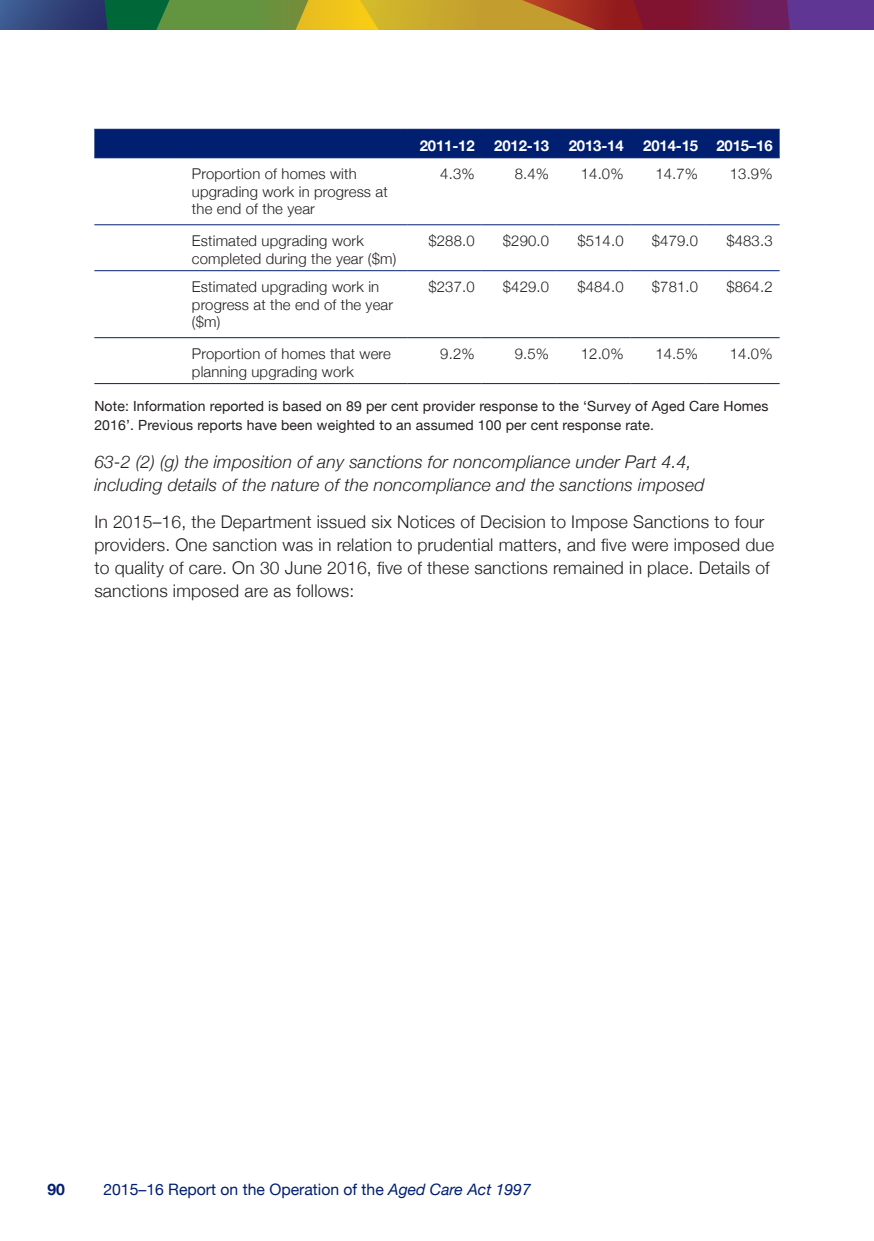
<style>
.page{position:relative;width:874px;height:1241px;background:#fff}
.page>*{position:absolute;margin:0;border:0;box-sizing:border-box;transform-origin:0 0}
.Text{font:300 17.5px/22.8px "Helvetica Neue";letter-spacing:.01em;color:#231f20}
.Text-2{font:italic 300 17.5px/22.8px "Helvetica Neue";letter-spacing:.01em;color:#231f20}
.t1{font:15.75px "Helvetica Neue";color:#001f70}
.t2{font:700 15.75px "Helvetica Neue";color:#001f70}
.Table_text{font:300 14.88px/17.5px "Helvetica Neue";letter-spacing:.01em;color:#231f20}
.Table_head{font:700 14.88px "Helvetica Neue";letter-spacing:-.01em;color:#fff}
.Notes{font:14px/19.2px "Helvetica Neue";letter-spacing:.01em;color:#231f20}
.s1{font-style:italic}
</style>
<div class="page">
<div style="left:0;top:0;width:873px;height:30px;background:#931b1d"></div>
<svg style="left:0;top:0;width:595px;height:30px"></svg>
<svg style="left:633px;top:0;width:240px;height:30px"></svg>
<div style="left:94px;top:130px;width:685px;height:27px;background:#001f70"></div>
<hr style="left:94px;top:129px;width:91px;height:1px;background:#001f70">
<hr style="left:185px;top:129px;width:222px;height:1px;background:#001f70">
<hr style="left:407px;top:129px;width:74px;height:1px;background:#001f70">
<hr style="left:481px;top:129px;width:75px;height:1px;background:#001f70">
<hr style="left:556px;top:129px;width:74px;height:1px;background:#001f70">
<hr style="left:630px;top:129px;width:74px;height:1px;background:#001f70">
<hr style="left:704px;top:129px;width:75px;height:1px;background:#001f70">
<hr style="left:94px;top:157px;width:91px;height:1px;background:#001f70">
<hr style="left:185px;top:157px;width:222px;height:1px;background:#001f70">
<hr style="left:407px;top:157px;width:74px;height:1px;background:#001f70">
<hr style="left:481px;top:157px;width:75px;height:1px;background:#001f70">
<hr style="left:556px;top:157px;width:74px;height:1px;background:#001f70">
<hr style="left:630px;top:157px;width:74px;height:1px;background:#001f70">
<hr style="left:704px;top:157px;width:75px;height:1px;background:#001f70">
<hr style="left:94px;top:224px;width:91px;height:1px;background:#001f70">
<hr style="left:185px;top:224px;width:222px;height:1px;background:#001f70">
<hr style="left:407px;top:224px;width:74px;height:1px;background:#001f70">
<hr style="left:481px;top:224px;width:75px;height:1px;background:#001f70">
<hr style="left:556px;top:224px;width:74px;height:1px;background:#001f70">
<hr style="left:630px;top:224px;width:74px;height:1px;background:#001f70">
<hr style="left:704px;top:224px;width:75px;height:1px;background:#001f70">
<hr style="left:94px;top:270px;width:91px;height:1px;background:#001f70">
<hr style="left:185px;top:270px;width:222px;height:1px;background:#001f70">
<hr style="left:407px;top:270px;width:74px;height:1px;background:#001f70">
<hr style="left:481px;top:270px;width:75px;height:1px;background:#001f70">
<hr style="left:556px;top:270px;width:74px;height:1px;background:#001f70">
<hr style="left:630px;top:270px;width:74px;height:1px;background:#001f70">
<hr style="left:704px;top:270px;width:75px;height:1px;background:#001f70">
<hr style="left:94px;top:337px;width:91px;height:1px;background:#001f70">
<hr style="left:185px;top:337px;width:222px;height:1px;background:#001f70">
<hr style="left:407px;top:337px;width:74px;height:1px;background:#001f70">
<hr style="left:481px;top:337px;width:75px;height:1px;background:#001f70">
<hr style="left:556px;top:337px;width:74px;height:1px;background:#001f70">
<hr style="left:630px;top:337px;width:74px;height:1px;background:#001f70">
<hr style="left:704px;top:337px;width:75px;height:1px;background:#001f70">
<hr style="left:94px;top:383px;width:91px;height:1px;background:#001f70">
<hr style="left:185px;top:383px;width:222px;height:1px;background:#001f70">
<hr style="left:407px;top:383px;width:74px;height:1px;background:#001f70">
<hr style="left:481px;top:383px;width:75px;height:1px;background:#001f70">
<hr style="left:556px;top:383px;width:74px;height:1px;background:#001f70">
<hr style="left:630px;top:383px;width:74px;height:1px;background:#001f70">
<hr style="left:704px;top:383px;width:75px;height:1px;background:#001f70">
<p class="Table_head" style="left:419px;top:134px;width:56px">2011-12</p>
<p class="Table_head" style="left:494px;top:134px;width:56px">2012-13</p>
<p class="Table_head" style="left:568px;top:134px;width:56px">2013-14</p>
<p class="Table_head" style="left:643px;top:134px;width:56px">2014-15</p>
<p class="Table_head" style="left:716px;top:134px;width:58px">2015–16</p>
<p class="Table_text" style="left:192px;top:164px;width:197px">Proportion of homes with upgrading work in progress at the end of the year</p>
<p class="Table_text" style="left:440px;top:164px;width:36px">4.3%</p>
<p class="Table_text" style="left:514px;top:164px;width:36px">8.4%</p>
<p class="Table_text" style="left:580px;top:164px;width:44px">14.0%</p>
<p class="Table_text" style="left:655px;top:164px;width:44px">14.7%</p>
<p class="Table_text" style="left:729px;top:164px;width:44px">13.9%</p>
<p class="Table_text" style="left:192px;top:231px;width:206px">Estimated upgrading work completed during the year ($m)</p>
<p class="Table_text" style="left:428px;top:231px;width:48px">$288.0</p>
<p class="Table_text" style="left:502px;top:231px;width:48px">$290.0</p>
<p class="Table_text" style="left:577px;top:231px;width:48px">$514.0</p>
<p class="Table_text" style="left:651px;top:231px;width:48px">$479.0</p>
<p class="Table_text" style="left:726px;top:231px;width:48px">$483.3</p>
<p class="Table_text" style="left:192px;top:277px;width:202px">Estimated upgrading work in progress at the end of the year ($m)</p>
<p class="Table_text" style="left:428px;top:277px;width:48px">$237.0</p>
<p class="Table_text" style="left:502px;top:277px;width:48px">$429.0</p>
<p class="Table_text" style="left:577px;top:277px;width:48px">$484.0</p>
<p class="Table_text" style="left:651px;top:277px;width:48px">$781.0</p>
<p class="Table_text" style="left:726px;top:277px;width:48px">$864.2</p>
<p class="Table_text" style="left:192px;top:344px;width:200px">Proportion of homes that were planning upgrading work</p>
<p class="Table_text" style="left:440px;top:344px;width:36px">9.2%</p>
<p class="Table_text" style="left:514px;top:344px;width:36px">9.5%</p>
<p class="Table_text" style="left:580px;top:344px;width:44px">12.0%</p>
<p class="Table_text" style="left:655px;top:344px;width:44px">14.5%</p>
<p class="Table_text" style="left:729px;top:344px;width:44px">14.0%</p>
<p class="Notes" style="left:94px;top:397px;width:675px">Note: Information reported is based on 89 per cent provider response to the ‘Survey of Aged Care Homes<br>2016’. Previous reports have been weighted to an assumed 100 per cent response rate.</p>
<p class="Text-2" style="left:94px;top:449px;width:611px">63-2 (2) (g) the imposition of any sanctions for noncompliance under Part 4.4, including details of the nature of the noncompliance and the sanctions imposed</p>
<p class="Text" style="left:94px;top:509px;width:681px">In 2015–16, the Department issued six Notices of Decision to Impose Sanctions to four providers. One sanction was in relation to prudential matters, and five were imposed due to quality of care. On 30 June 2016, five of these sanctions remained in place. Details of sanctions imposed are as follows:</p>
<p class="t2" style="left:47px;top:1176px;width:19px">90</p>
<p class="t1" style="left:103px;top:1177px;width:428px">2015–16 Report on the Operation of the <span class="s1">Aged Care Act 1997</span></p>
</div>
